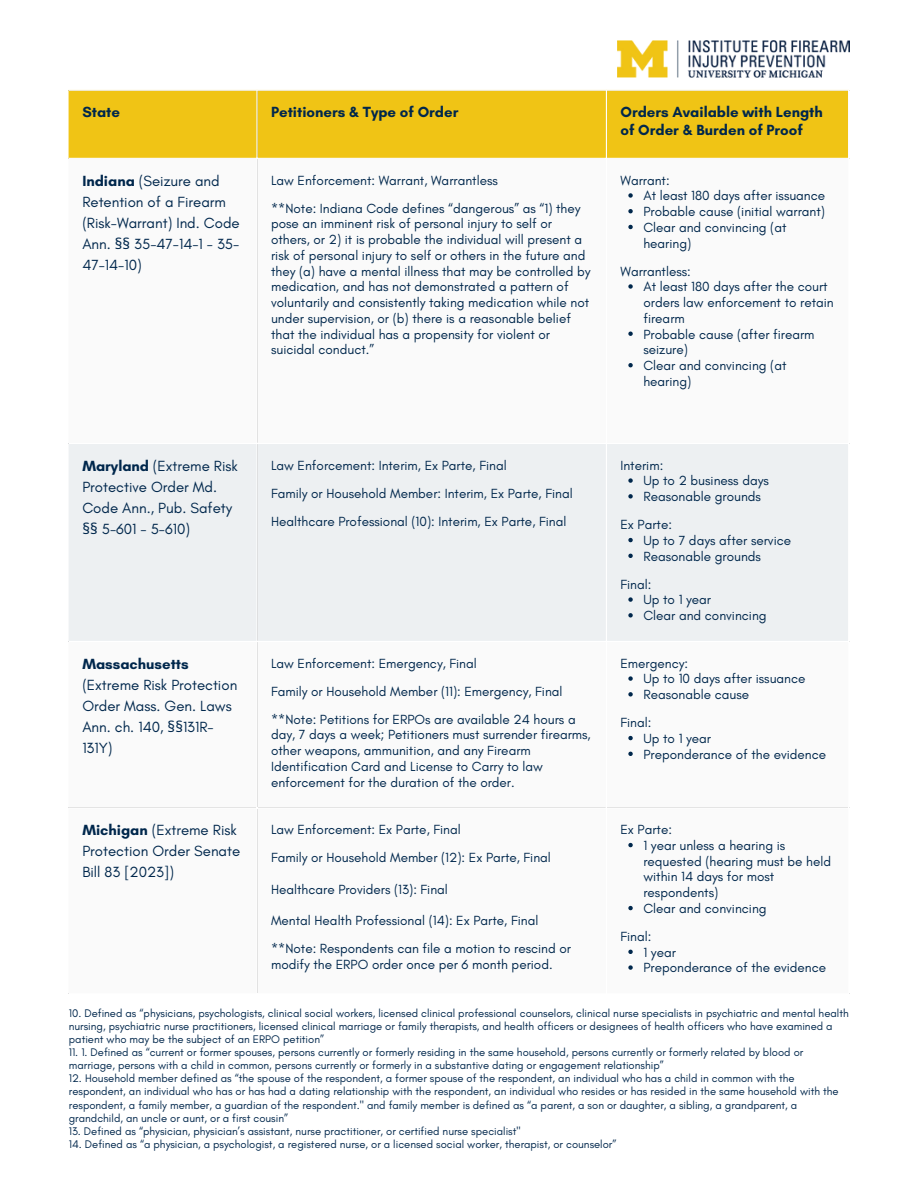
<style>
.page{position:relative;width:918px;height:1188px;background:#fff}
.page>*{position:absolute;margin:0;border:0;box-sizing:border-box;transform-origin:0 0}
.t1{font:15px/21px "Glacial Indifference";color:#00274c}
.t2{font:700 15px/18.3px "Glacial Indifference";color:#00274c}
.t3{font:13.5px/15.8px "Glacial Indifference";color:#00274c}
.t4{font:11.25px/13px "Glacial Indifference";color:#00274c}
.s1{font-weight:700}
.s2{font-family:"Noto Sans"}
</style>
<div class="page">
<div style="left:69px;top:91px;width:779px;height:67px;background:#f0c415"></div>
<div style="left:69px;top:444px;width:779px;height:197px;background:#edf0f2"></div>
<svg style="left:628px;top:193px;width:5px;height:5px"></svg>
<svg style="left:628px;top:209px;width:5px;height:4px"></svg>
<svg style="left:628px;top:225px;width:5px;height:4px"></svg>
<svg style="left:628px;top:284px;width:5px;height:5px"></svg>
<svg style="left:628px;top:332px;width:5px;height:4px"></svg>
<svg style="left:628px;top:363px;width:5px;height:4px"></svg>
<svg style="left:628px;top:478px;width:5px;height:5px"></svg>
<svg style="left:628px;top:494px;width:5px;height:5px"></svg>
<svg style="left:628px;top:538px;width:5px;height:4px"></svg>
<svg style="left:628px;top:554px;width:5px;height:4px"></svg>
<svg style="left:628px;top:597px;width:5px;height:5px"></svg>
<svg style="left:628px;top:613px;width:5px;height:5px"></svg>
<svg style="left:628px;top:676px;width:5px;height:5px"></svg>
<svg style="left:628px;top:692px;width:5px;height:5px"></svg>
<svg style="left:628px;top:736px;width:5px;height:4px"></svg>
<svg style="left:628px;top:752px;width:5px;height:4px"></svg>
<svg style="left:628px;top:843px;width:5px;height:4px"></svg>
<svg style="left:628px;top:906px;width:5px;height:4px"></svg>
<svg style="left:628px;top:950px;width:5px;height:4px"></svg>
<svg style="left:628px;top:965px;width:5px;height:5px"></svg>
<hr style="left:256px;top:91px;width:2px;height:902px;background:#fff">
<hr style="left:606px;top:91px;width:1px;height:902px;background:#fff">
<img style="left:617px;top:40px;width:232px;height:38px">
<p class="t2" style="left:82px;top:103px;width:39px">State</p>
<p class="t2" style="left:271px;top:103px;width:189px">Petitioners &amp; Type of Order</p>
<p class="t2" style="left:620px;top:103px;width:204px">Orders Available with Length of Order &amp; Burden of Proof</p>
<p class="t1" style="left:82px;top:170px;width:159px"><span class="s1">Indiana</span> (Seizure and<br>Retention of a Firearm (Risk-Warrant) Ind. Code<br>Ann. <span class="s2">§§</span> 35-47-14-1 - 35-<br>47-14-10)</p>
<p class="t3" style="left:271px;top:172px;width:228px">Law Enforcement: Warrant, Warrantless</p>
<p class="t3" style="left:620px;top:172px;width:51px">Warrant:</p>
<p class="t3" style="left:643px;top:188px;width:183px">At least 180 days after issuance</p>
<p class="t3" style="left:643px;top:203px;width:183px">Probable cause (initial warrant)</p>
<p class="t3" style="left:643px;top:219px;width:145px">Clear and convincing (at hearing)</p>
<p class="t3" style="left:620px;top:263px;width:72px">Warrantless:</p>
<p class="t3" style="left:643px;top:279px;width:192px">At least 180 days after the court orders law enforcement to retain firearm</p>
<p class="t3" style="left:643px;top:326px;width:173px">Probable cause (after firearm seizure)</p>
<p class="t3" style="left:643px;top:357px;width:145px">Clear and convincing (at hearing)</p>
<p class="t3" style="left:271px;top:200px;width:321px">**Note: Indiana Code defines “dangerous” as “1) they pose an imminent risk of personal injury to self or others, or 2) it is probable the individual will present a risk of personal injury to self or others in the future and they (a) have a mental illness that may be controlled by medication, and has not demonstrated a pattern of voluntarily and consistently taking medication while not under supervision, or (b) there is a reasonable belief that the individual has a propensity for violent or suicidal conduct.”</p>
<p class="t1" style="left:82px;top:455px;width:157px"><span class="s1">Maryland</span> (Extreme Risk<br>Protective Order Md.<br>Code Ann., Pub. Safety <span class="s2">§§</span> 5-601 - 5-610)</p>
<p class="t3" style="left:271px;top:457px;width:237px">Law Enforcement: Interim, Ex Parte, Final</p>
<p class="t3" style="left:271px;top:485px;width:303px">Family or Household Member: Interim, Ex Parte, Final</p>
<p class="t3" style="left:271px;top:513px;width:297px">Healthcare Professional (10): Interim, Ex Parte, Final</p>
<p class="t1" style="left:82px;top:653px;width:156px"><span class="s1">Massachusetts </span>(Extreme Risk Protection<br>Order Mass. Gen. Laws<br>Ann. ch. 140, <span class="s2">§§</span>131R-<br>131Y)</p>
<p class="t3" style="left:271px;top:655px;width:207px">Law Enforcement: Emergency, Final</p>
<p class="t3" style="left:271px;top:683px;width:293px">Family or Household Member (11): Emergency, Final</p>
<p class="t3" style="left:271px;top:711px;width:321px">**Note: Petitions for ERPOs are available 24 hours a day, 7 days a week; Petitioners must surrender firearms, other weapons, ammunition, and any Firearm Identification Card and License to Carry to law enforcement for the duration of the order.</p>
<p class="t3" style="left:620px;top:457px;width:44px">Interim:</p>
<p class="t3" style="left:643px;top:473px;width:127px">Up to 2 business days</p>
<p class="t3" style="left:643px;top:489px;width:119px">Reasonable grounds</p>
<p class="t3" style="left:620px;top:517px;width:53px">Ex Parte:</p>
<p class="t3" style="left:643px;top:532px;width:149px">Up to 7 days after service</p>
<p class="t3" style="left:643px;top:548px;width:119px">Reasonable grounds</p>
<p class="t3" style="left:620px;top:576px;width:32px">Final:</p>
<p class="t3" style="left:643px;top:592px;width:69px">Up to 1 year</p>
<p class="t3" style="left:643px;top:608px;width:125px">Clear and convincing</p>
<p class="t3" style="left:620px;top:655px;width:69px">Emergency:</p>
<p class="t3" style="left:643px;top:671px;width:164px">Up to 10 days after issuance</p>
<p class="t3" style="left:643px;top:687px;width:107px">Reasonable cause</p>
<p class="t3" style="left:620px;top:715px;width:32px">Final:</p>
<p class="t3" style="left:643px;top:730px;width:69px">Up to 1 year</p>
<p class="t3" style="left:643px;top:746px;width:184px">Preponderance of the evidence</p>
<p class="t1" style="left:82px;top:820px;width:159px"><span class="s1">Michigan</span> (Extreme Risk<br>Protection Order Senate<br>Bill 83 [2023])</p>
<p class="t3" style="left:271px;top:822px;width:191px">Law Enforcement: Ex Parte, Final</p>
<p class="t3" style="left:620px;top:822px;width:53px">Ex Parte:</p>
<p class="t3" style="left:643px;top:837px;width:189px">1 year unless a hearing is requested (hearing must be held within 14 days for most respondents)</p>
<p class="t3" style="left:643px;top:900px;width:125px">Clear and convincing</p>
<p class="t3" style="left:620px;top:928px;width:32px">Final:</p>
<p class="t3" style="left:643px;top:944px;width:34px">1 year</p>
<p class="t3" style="left:643px;top:960px;width:184px">Preponderance of the evidence</p>
<p class="t4" style="left:69px;top:1006px;width:781px">10. Defined as “physicians, psychologists, clinical social workers, licensed clinical professional counselors, clinical nurse specialists in psychiatric and mental health nursing, psychiatric nurse practitioners, licensed clinical marriage or family therapists, and health officers or designees of health officers who have examined a patient who may be the subject of an ERPO petition”</p>
<p class="t4" style="left:69px;top:1046px;width:736px">11. 1. Defined as “current or former spouses, persons currently or formerly residing in the same household, persons currently or formerly related by blood or marriage, persons with a child in common, persons currently or formerly in a substantive dating or engagement relationship”</p>
<p class="t4" style="left:69px;top:1072px;width:771px">12. Household member defined as “the spouse of the respondent, a former spouse of the respondent, an individual who has a child in common with the respondent, an individual who has or has had a dating relationship with the respondent, an individual who resides or has resided in the same household with the respondent, a family member, a guardian of the respondent." and family member is defined as “a parent, a son or daughter, a sibling, a grandparent, a grandchild, an uncle or aunt, or a first cousin”</p>
<p class="t4" style="left:69px;top:1124px;width:453px">13. Defined as “physician, physician’s assistant, nurse practitioner, or certified nurse specialist"</p>
<p class="t4" style="left:69px;top:1137px;width:549px">14. Defined as “a physician, a psychologist, a registered nurse, or a licensed social worker, therapist, or counselor”</p>
<p class="t3" style="left:271px;top:850px;width:281px">Family or Household Member (12): Ex Parte, Final</p>
<p class="t3" style="left:271px;top:881px;width:178px">Healthcare Providers (13): Final</p>
<p class="t3" style="left:271px;top:913px;width:269px">Mental Health Professional (14): Ex Parte, Final</p>
<p class="t3" style="left:271px;top:941px;width:301px">**Note: Respondents can file a motion to rescind or modify the ERPO order once per 6 month period.</p>
</div>
